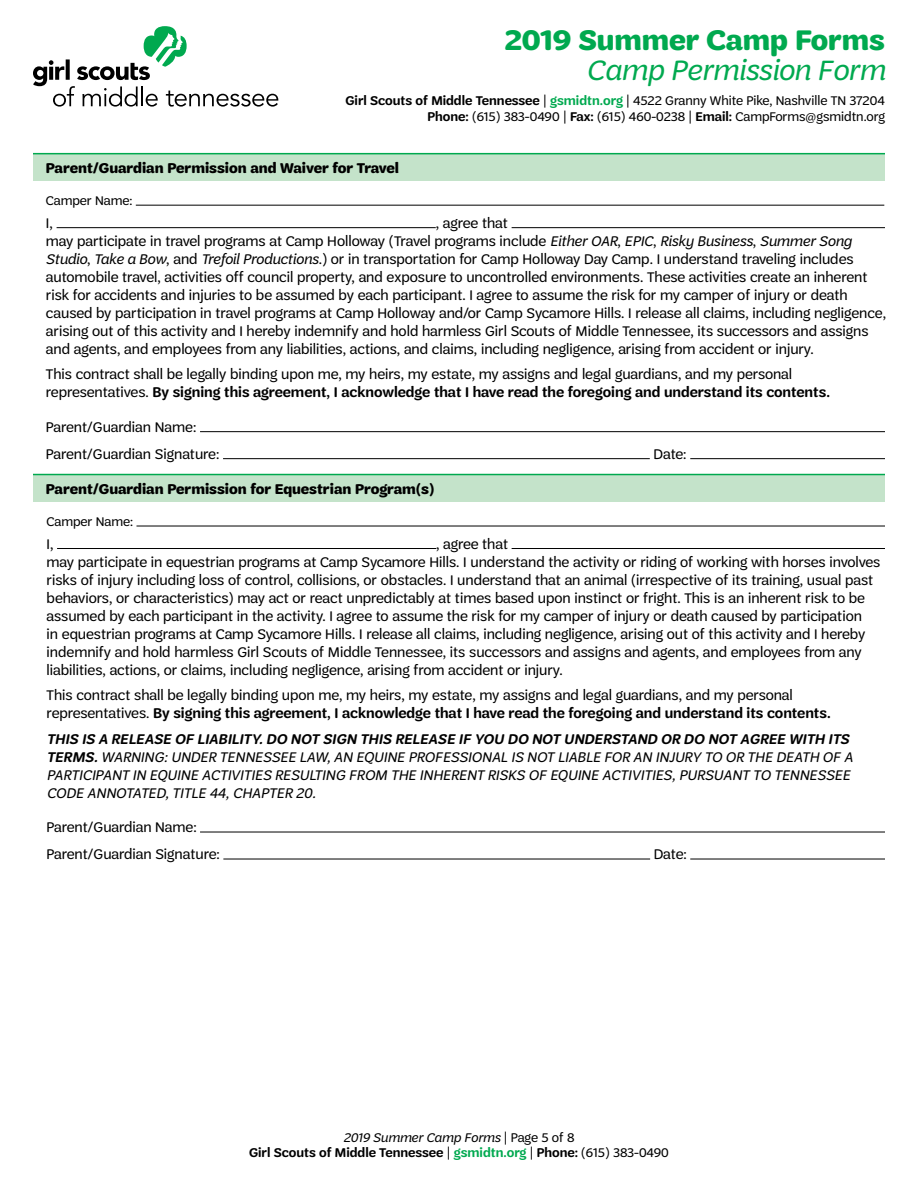
<style>
.page{position:relative;width:918px;height:1188px;background:#fff}
.page>*{position:absolute;margin:0;border:0;box-sizing:border-box;transform-origin:0 0}
.t1{font:700 30px "Trefoil Sans";color:#00a94f}
.t2{font:italic 30px "Trefoil Sans";color:#00a94f}
.t3{font:15px/18px "Trefoil Sans";color:#000}
.t4{font:italic 15px/18px "Trefoil Sans";letter-spacing:.01em;color:#000}
.t5{font:700 15px "Trefoil Sans";color:#000}
.t6{font:13.5px "Trefoil Sans";color:#000}
.t7{font:600 13.5px "Trefoil Sans";color:#000}
.t8{font:italic 13.5px "Trefoil Sans";color:#000}
.s1{font-weight:600}
.s2{font-weight:600;color:#00a94f}
.s3{font-style:italic}
.s4{font-style:normal}
.s5{font-weight:400}
.s6{color:#00a94f}
</style>
<div class="page">
<hr style="left:136px;top:205px;width:748px;height:1px;background:#000">
<hr style="left:57px;top:227px;width:379px;height:1px;background:#000">
<hr style="left:512px;top:227px;width:373px;height:1px;background:#000">
<hr style="left:200px;top:431px;width:685px;height:1px;background:#000">
<hr style="left:223px;top:458px;width:427px;height:1px;background:#000">
<hr style="left:690px;top:458px;width:195px;height:1px;background:#000">
<svg style="left:33px;top:26px;width:245px;height:81px"></svg>
<div style="left:33px;top:154px;width:852px;height:27px;background:#c4e3ca"></div>
<hr style="left:33px;top:153px;width:852px;height:1px;background:#00a94f">
<div style="left:33px;top:475px;width:852px;height:27px;background:#c4e3ca"></div>
<hr style="left:33px;top:474px;width:852px;height:1px;background:#00a94f">
<hr style="left:136px;top:526px;width:749px;height:1px;background:#000">
<hr style="left:57px;top:548px;width:379px;height:1px;background:#000">
<hr style="left:512px;top:548px;width:373px;height:1px;background:#000">
<hr style="left:200px;top:832px;width:685px;height:1px;background:#000">
<hr style="left:223px;top:859px;width:427px;height:1px;background:#000">
<hr style="left:690px;top:859px;width:195px;height:1px;background:#000">
<p class="t1" style="left:505px;top:23px;width:382px">2019 Summer Camp Forms</p>
<p class="t2" style="left:586px;top:53px;width:300px">Camp Permission Form</p>
<p class="t6" style="left:345px;top:93px;width:541px"><span class="s1">Girl Scouts of Middle Tennessee</span> | <span class="s2">gsmidtn.org</span> | 4522 Granny White Pike, Nashville TN 37204</p>
<p class="t6" style="left:428px;top:110px;width:459px"><span class="s1">Phone:</span> (615) 383-0490 | <span class="s1">Fax:</span> (615) 460-0238 | <span class="s1">Email:</span> CampForms@gsmidtn.org</p>
<p class="t5" style="left:46px;top:160px;width:354px">Parent/Guardian Permission and Waiver for Travel</p>
<p class="t6" style="left:46px;top:194px;width:88px">Camper Name:</p>
<p class="t3" style="left:46px;top:214px;width:8px">I,</p>
<p class="t3" style="left:46px;top:214px;width:842px;text-indent:390px">, agree that<br>may participate in travel programs at Camp Holloway (Travel programs include <span class="s3">Either OAR</span>, <span class="s3">EPIC</span>, <span class="s3">Risky Business</span>, <span class="s3">Summer Song Studio</span>, <span class="s3">Take a Bow</span>, and <span class="s3">Trefoil Productions</span>.) or in transportation for Camp Holloway Day Camp. I understand traveling includes automobile travel, activities off council property, and exposure to uncontrolled environments. These activities create an inherent risk for accidents and injuries to be assumed by each participant. I agree to assume the risk for my camper of injury or death caused by participation in travel programs at Camp Holloway and/or Camp Sycamore Hills. I release all claims, including negligence, arising out of this activity and I hereby indemnify and hold harmless Girl Scouts of Middle Tennessee, its successors and assigns and agents, and employees from any liabilities, actions, and claims, including negligence, arising from accident or injury.</p>
<p class="t3" style="left:46px;top:365px;width:786px">This contract shall be legally binding upon me, my heirs, my estate, my assigns and legal guardians, and my personal representatives. <span class="s1">By signing this agreement, I acknowledge that I have read the foregoing and understand its contents.</span></p>
<p class="t3" style="left:46px;top:418px;width:152px">Parent/Guardian Name:</p>
<p class="t3" style="left:46px;top:445px;width:175px">Parent/Guardian Signature:</p>
<p class="t3" style="left:654px;top:445px;width:35px">Date:</p>
<p class="t5" style="left:46px;top:480px;width:390px">Parent/Guardian Permission for Equestrian Program(s)</p>
<p class="t6" style="left:47px;top:514px;width:88px">Camper Name:</p>
<p class="t3" style="left:47px;top:535px;width:8px">I,</p>
<p class="t3" style="left:47px;top:535px;width:835px;text-indent:390px">, agree that<br>may participate in equestrian programs at Camp Sycamore Hills. I understand the activity or riding of working with horses involves risks of injury including loss of control, collisions, or obstacles. I understand that an animal (irrespective of its training, usual past behaviors, or characteristics) may act or react unpredictably at times based upon instinct or fright. This is an inherent risk to be assumed by each participant in the activity. I agree to assume the risk for my camper of injury or death caused by participation<br>in equestrian programs at Camp Sycamore Hills. I release all claims, including negligence, arising out of this activity and I hereby indemnify and hold harmless Girl Scouts of Middle Tennessee, its successors and assigns and agents, and employees from any liabilities, actions, or claims, including negligence, arising from accident or injury.</p>
<p class="t3" style="left:47px;top:686px;width:786px">This contract shall be legally binding upon me, my heirs, my estate, my assigns and legal guardians, and my personal representatives. <span class="s1">By signing this agreement, I acknowledge that I have read the foregoing and understand its contents.</span></p>
<p class="t4" style="left:47px;top:730px;width:808px"><span class="s1">THIS IS A RELEASE OF LIABILITY. DO NOT SIGN THIS RELEASE IF YOU DO NOT UNDERSTAND OR DO NOT AGREE WITH ITS TERMS.</span> WARNING: UNDER TENNESSEE LAW, AN EQUINE PROFESSIONAL IS NOT LIABLE FOR AN INJURY TO OR THE DEATH OF A PARTICIPANT IN EQUINE ACTIVITIES RESULTING FROM THE INHERENT RISKS OF EQUINE ACTIVITIES, PURSUANT TO TENNESSEE CODE ANNOTATED, TITLE 44, CHAPTER 20.</p>
<p class="t3" style="left:47px;top:818px;width:152px">Parent/Guardian Name:</p>
<p class="t3" style="left:47px;top:845px;width:175px">Parent/Guardian Signature:</p>
<p class="t3" style="left:654px;top:845px;width:35px">Date:</p>
<p class="t8" style="left:343px;top:1130px;width:233px">2019 Summer Camp Forms <span class="s4">| Page 5 of 8</span></p>
<p class="t7" style="left:249px;top:1145px;width:421px">Girl Scouts of Middle Tennessee <span class="s5">|</span> <span class="s6">gsmidtn.org</span> <span class="s5">|</span> Phone: <span class="s5">(615) 383-0490</span></p>
</div>
